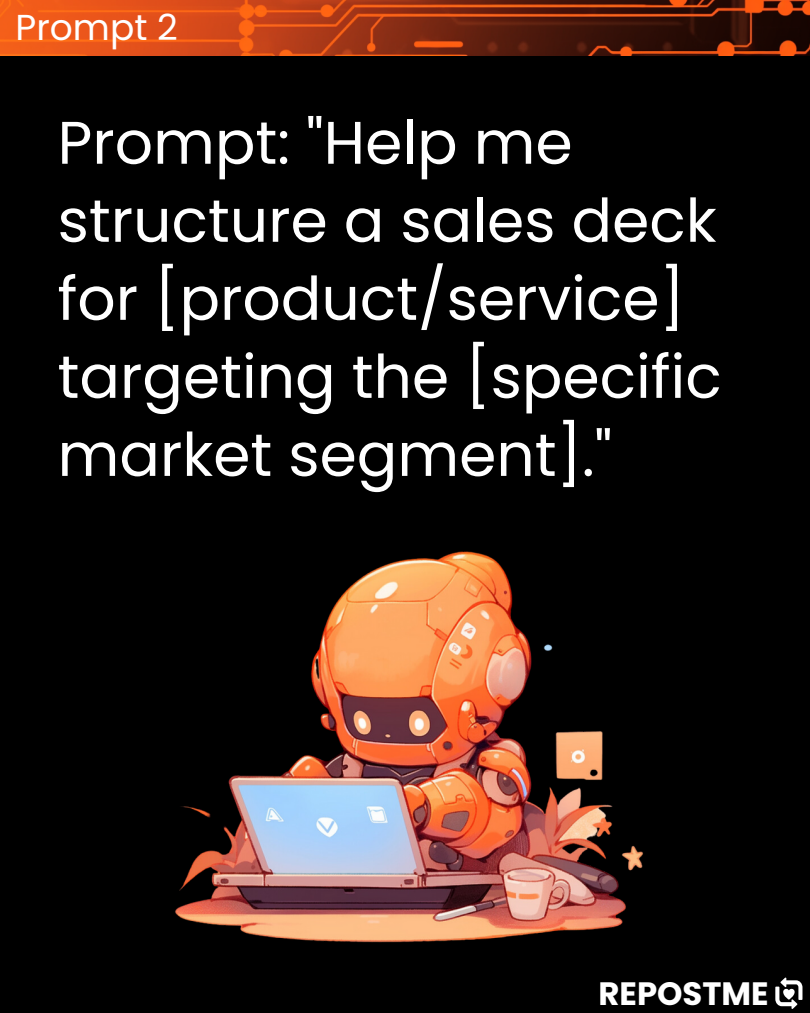
<style>
.page{position:relative;width:810px;height:1013px;background:#fff}
.page>*{position:absolute;margin:0;border:0;box-sizing:border-box;transform-origin:0 0}
.t1{font:60px/78px "Poppins";color:#fff}
.t2{font:36px "Poppins";color:#fff}
.t3{font:700 32.3px "Poppins";color:#fff}
</style>
<div class="page">
<div style="left:0;top:0;width:810px;height:1012px;background:#000"></div>
<img style="left:0;top:0;width:810px;height:55px">
<svg style="left:775px;top:977px;width:27px;height:31px"></svg>
<img style="left:175px;top:551px;width:469px;height:392px">
<p class="t2" style="left:16px;top:2px;width:164px">Prompt 2</p>
<p class="t1" style="left:58px;top:104px;width:666px">Prompt: "Help me structure a sales deck for [product/service] targeting the [specific market segment]."</p>
<p class="t3" style="left:598px;top:970px;width:172px">REPOSTME</p>
</div>
